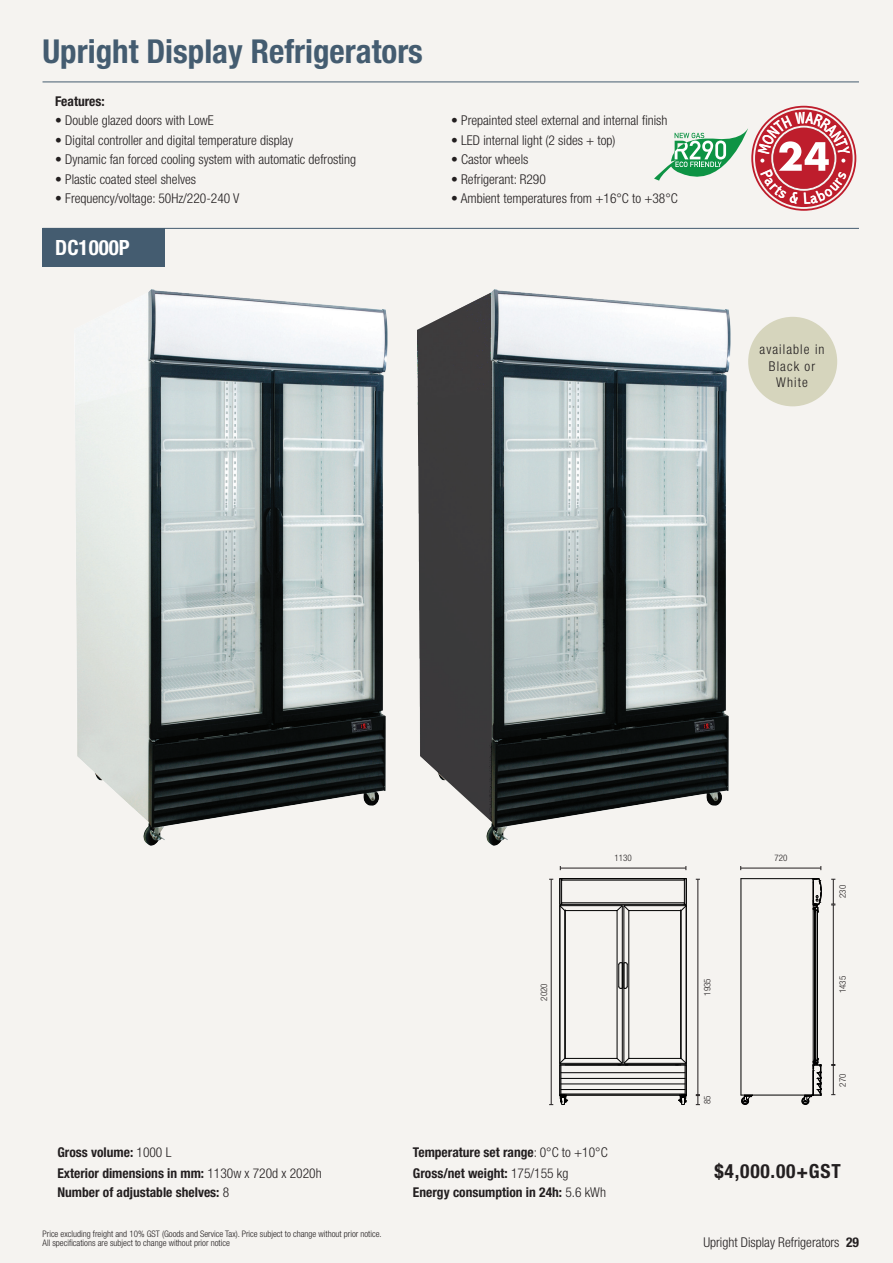
<style>
.page{position:relative;width:893px;height:1263px;background:#f5f3f0}
.page>*{position:absolute;margin:0;border:0;box-sizing:border-box;transform-origin:0 0}
.t1{font:700 condensed 33px "Helvetica Neue LT Std";color:#445c70}
.t2{font:700 condensed 21px "Helvetica Neue LT Std";color:#fff}
.t3{font:700 condensed 19.5px "Helvetica Neue LT Std";letter-spacing:.04em;color:#231f20}
.t4{font:300 condensed 13.5px "Helvetica Neue LT Std";color:#231f20}
.t5{font:700 condensed 13.5px "Helvetica Neue LT Std";color:#231f20}
.t6{font:300 condensed 13.5px/16.5px "Helvetica Neue LT Std";letter-spacing:.08em;color:#231f20;text-align:center}
.t7{font:300 condensed 9px "Helvetica Neue LT Std";color:#231f20}
.s1{font-weight:300}
.s2{font-weight:700}
</style>
<div class="page">
<img style="left:75px;top:289px;width:312px;height:556px">
<img style="left:418px;top:289px;width:313px;height:556px">
<hr style="left:697px;top:879px;width:1px;height:216px;background:#231f20">
<svg style="left:696px;top:1094px;width:4px;height:11px"></svg>
<svg style="left:549px;top:866px;width:138px;height:240px"></svg>
<svg style="left:740px;top:866px;width:95px;height:239px"></svg>
<div style="left:748px;top:317px;width:89px;height:89px;background:#d6d5bd;border-radius:50%"></div>
<div style="left:43px;top:228px;width:122px;height:39px;background:#445c70"></div>
<hr style="left:43px;top:228px;width:816px;height:1px;background:#445c70">
<hr style="left:43px;top:82px;width:816px;height:1px;background:#445c70">
<div style="left:751px;top:106px;width:105px;height:105px;border:2px solid #be1d2c;border-radius:50%"></div>
<svg style="left:654px;top:128px;width:94px;height:53px"></svg>
<svg style="left:755px;top:109px;width:98px;height:98px"></svg>
<p class="t1" style="left:43px;top:31px;width:382px">Upright Display Refrigerators</p>
<p class="t5" style="left:55px;top:93px;width:51px">Features:</p>
<p class="t4" style="left:55px;top:113px;width:160px">• Double glazed doors with LowE</p>
<p class="t4" style="left:55px;top:132px;width:239px">• Digital controller and digital temperature display</p>
<p class="t4" style="left:55px;top:152px;width:302px">• Dynamic fan forced cooling system with automatic defrosting</p>
<p class="t4" style="left:55px;top:171px;width:142px">• Plastic coated steel shelves</p>
<p class="t4" style="left:55px;top:191px;width:186px">• Frequency/voltage: 50Hz/220-240 V</p>
<p class="t2" style="left:55px;top:235px;width:76px">DC1000P</p>
<p class="t4" style="left:451px;top:113px;width:218px">• Prepainted steel external and internal finish</p>
<p class="t4" style="left:451px;top:132px;width:166px">• LED internal light (2 sides + top)</p>
<p class="t4" style="left:451px;top:152px;width:79px">• Castor wheels</p>
<p class="t4" style="left:451px;top:171px;width:96px">• Refrigerant: R290</p>
<p class="t4" style="left:451px;top:191px;width:228px">• Ambient temperatures from +16°C to +38°C</p>
<p class="t6" style="left:759px;top:341px;width:67px">available in<br>Black or<br>White</p>
<p class="t7" style="left:539px;top:1000px;width:19px;rotate:-90deg">2020</p>
<p class="t7" style="left:614px;top:853px;width:19px">1130</p>
<p class="t7" style="left:702px;top:995px;width:19px;rotate:-90deg">1935</p>
<p class="t7" style="left:702px;top:1104px;width:10px;rotate:-90deg">85</p>
<p class="t7" style="left:775px;top:853px;width:14px">720</p>
<p class="t7" style="left:838px;top:898px;width:14px;rotate:-90deg">230</p>
<p class="t7" style="left:838px;top:993px;width:19px;rotate:-90deg">1435</p>
<p class="t7" style="left:838px;top:1086px;width:14px;rotate:-90deg">270</p>
<p class="t5" style="left:57px;top:1144px;width:116px">Gross volume: <span class="s1">1000 L</span></p>
<p class="t5" style="left:413px;top:1144px;width:196px">Temperature set range<span class="s1">: 0°C to +10°C</span></p>
<p class="t5" style="left:57px;top:1165px;width:266px">Exterior dimensions in mm: <span class="s1">1130w x 720d x 2020h</span></p>
<p class="t5" style="left:413px;top:1165px;width:157px">Gross/net weight: <span class="s1">175/155 kg</span></p>
<p class="t3" style="left:714px;top:1159px;width:128px">$4,000.00+GST</p>
<p class="t5" style="left:57px;top:1184px;width:173px">Number of adjustable shelves: <span class="s1">8</span></p>
<p class="t5" style="left:413px;top:1184px;width:195px">Energy consumption in 24h: <span class="s1">5.6 kWh</span></p>
<p class="t7" style="left:43px;top:1228px;width:341px">Price excluding freight and 10% GST (Goods and Service Tax). Price subject to change without prior notice.</p>
<p class="t7" style="left:43px;top:1238px;width:189px">All specifications are subject to change without prior notice</p>
<p class="t4" style="left:703px;top:1234px;width:157px">Upright Display Refrigerators <span class="s2">29</span></p>
</div>
